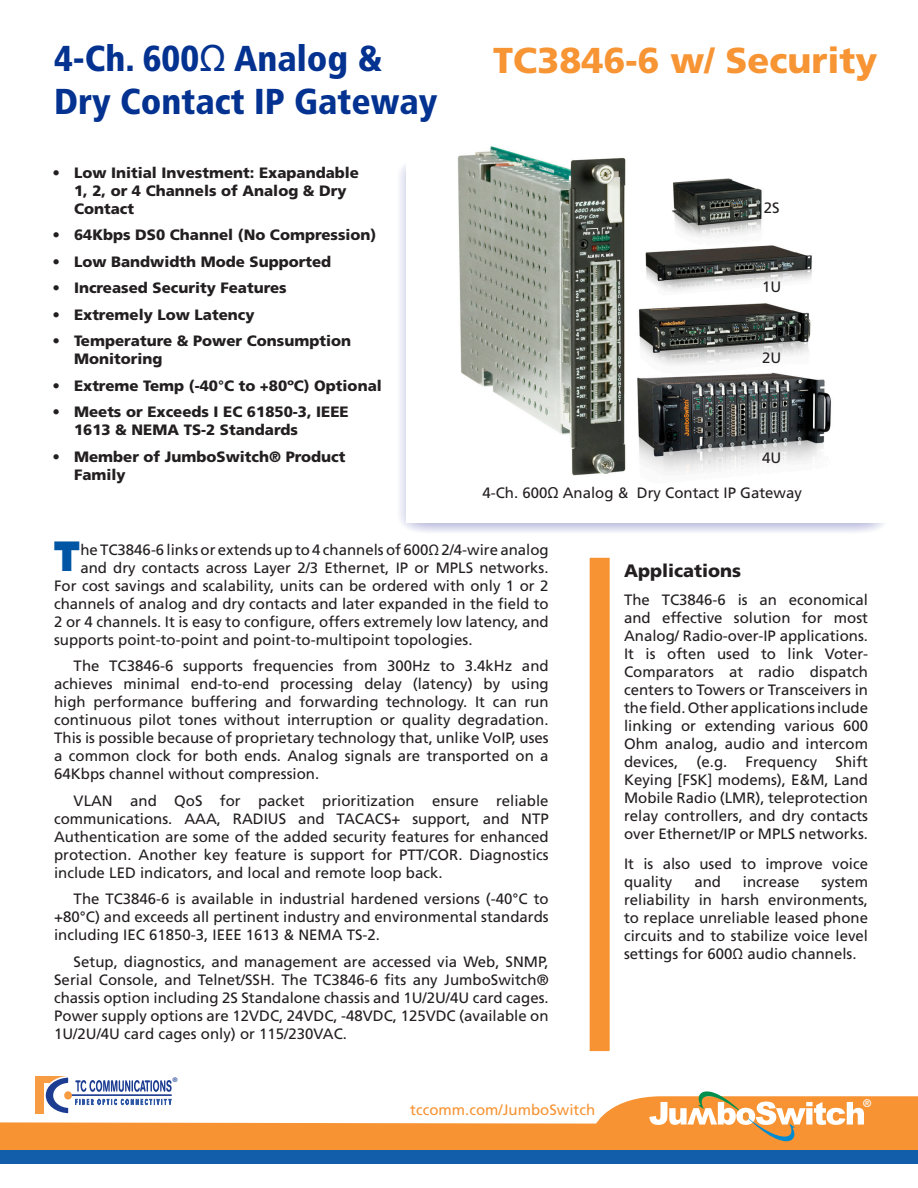
<style>
.page{position:relative;width:918px;height:1188px;background:#fff}
.page>*{position:absolute;margin:0;border:0;box-sizing:border-box;transform-origin:0 0}
.t1{font:900 42.3px "Frutiger LT Std";color:#0055a4;scale:.8 1}
.t2{font:900 condensed 36px/43.2px "Frutiger LT Std";color:#033290}
.t3{font:900 36px "Frutiger LT Std";color:#f79434}
.t4{font:900 18px "Frutiger LT Std";color:#231f20}
.t5{font:15px/18px "Frutiger LT Std";color:#231f20;text-align:justify}
.t6{font:900 15px/18px "Frutiger LT Std";color:#231f20}
.t7{font:15px "Frutiger LT Std";color:#f79332}
.t8{font:11.1px "Frutiger";color:#fff}
.t9{font:6.45px "Frutiger";color:#1b3c91}
.s1{font-family:"Arial";font-weight:400;font-stretch:normal}
.s2{font-family:"Arial"}
</style>
<div class="page">
<img style="left:457px;top:146px;width:376px;height:337px">
<div style="left:590px;top:558px;width:20px;height:493px;background:#f79332"></div>
<svg style="left:0;top:1096px;width:918px;height:54px;fill:#f79332"></svg>
<div style="left:0;top:1150px;width:918px;height:14px;background:#135eab"></div>
<svg style="left:649px;top:1091px;width:215px;height:59px"></svg>
<div style="left:36px;top:1077px;width:8px;height:36px;background:#f89c44"></div>
<svg style="left:43px;top:1076px;width:129px;height:40px"></svg>
<div style="left:64px;top:1091px;width:8px;height:9px;border:2px solid #f89c44;border-radius:50%"></div>
<h2 class="t2" style="left:54px;top:36px;width:385px">4-Ch. 600<span class="s1">Ω</span> Analog &amp;<br>Dry Contact IP Gateway</h2>
<p class="t6" style="left:74px;top:163px;width:287px;text-indent:-22px">• Low Initial Investment: Exapandable<br>1, 2, or 4 Channels of Analog &amp; Dry<br>Contact</p>
<p class="t6" style="left:52px;top:226px;width:326px">• 64Kbps DS0 Channel (No Compression)</p>
<p class="t6" style="left:52px;top:252px;width:280px">• Low Bandwidth Mode Supported</p>
<p class="t6" style="left:52px;top:279px;width:236px">• Increased Security Features</p>
<p class="t6" style="left:52px;top:305px;width:204px">• Extremely Low Latency</p>
<p class="t6" style="left:74px;top:332px;width:279px;text-indent:-22px">• Temperature &amp; Power Consumption<br>Monitoring</p>
<p class="t6" style="left:52px;top:376px;width:331px">• Extreme Temp (-40°C to +80ºC) Optional</p>
<p class="t6" style="left:74px;top:403px;width:276px;text-indent:-22px">• Meets or Exceeds I EC 61850-3, IEEE<br>1613 &amp; NEMA TS-2 Standards</p>
<p class="t6" style="left:74px;top:447px;width:273px;text-indent:-22px">• Member of JumboSwitch® Product<br>Family</p>
<h2 class="t3" style="left:493px;top:38px;width:386px">TC3846-6 w/ Security</h2>
<p class="t5" style="left:764px;top:199px;width:17px">2S</p>
<p class="t5" style="left:762px;top:278px;width:21px">1U</p>
<p class="t5" style="left:762px;top:349px;width:21px">2U</p>
<p class="t5" style="left:762px;top:449px;width:21px">4U</p>
<p class="t5" style="left:482px;top:484px;width:321px">4-Ch. 600<span class="s2">Ω</span> Analog &amp; Dry Contact IP Gateway</p>
<h1 class="t1" style="left:54px;top:531px;width:33px">T</h1>
<p class="t5" style="left:80px;top:541px;width:470px">he TC3846-6 links or extends up to 4 channels of 600Ω 2/4-wire analog</p>
<p class="t5" style="left:80px;top:559px;width:470px">and dry contacts across Layer 2/3 Ethernet, IP or MPLS networks.</p>
<p class="t5" style="left:54px;top:577px;width:496px">For cost savings and scalability, units can be ordered with only 1 or 2</p>
<p class="t5" style="left:54px;top:595px;width:496px">channels of analog and dry contacts and later expanded in the field to</p>
<p class="t5" style="left:54px;top:613px;width:496px">2 or 4 channels. It is easy to configure, offers extremely low latency, and</p>
<p class="t5" style="left:54px;top:631px;width:420px">supports point-to-point and point-to-multipoint topologies.</p>
<p class="t5" style="left:54px;top:657px;width:496px;text-indent:20px">The TC3846-6 supports frequencies from 300Hz to 3.4kHz and achieves minimal end-to-end processing delay (latency) by using high performance buffering and forwarding technology. It can run continuous pilot tones without interruption or quality degradation.<br>This is possible because of proprietary technology that, unlike VoIP, uses a common clock for both ends. Analog signals are transported on a 64Kbps channel without compression.</p>
<p class="t5" style="left:54px;top:792px;width:496px;text-indent:20px">VLAN and QoS for packet prioritization ensure reliable communications. AAA, RADIUS and TACACS+ support, and NTP Authentication are some of the added security features for enhanced protection. Another key feature is support for PTT/COR. Diagnostics include LED indicators, and local and remote loop back.</p>
<p class="t5" style="left:54px;top:890px;width:496px;text-indent:20px">The TC3846-6 is available in industrial hardened versions (-40°C to +80°C) and exceeds all pertinent industry and environmental standards including IEC 61850-3, IEEE 1613 &amp; NEMA TS-2.</p>
<p class="t5" style="left:54px;top:953px;width:496px;text-indent:20px">Setup, diagnostics, and management are accessed via Web, SNMP, Serial Console, and Telnet/SSH. The TC3846-6 fits any JumboSwitch® chassis option including 2S Standalone chassis and 1U/2U/4U card cages.<br>Power supply options are 12VDC, 24VDC, -48VDC, 125VDC (available on 1U/2U/4U card cages only) or 115/230VAC.</p>
<p class="t9" style="left:172px;top:1076px;width:7px">®</p>
<p class="t7" style="left:410px;top:1101px;width:186px">tccomm.com/JumboSwitch</p>
<p class="t4" style="left:624px;top:560px;width:119px">Applications</p>
<p class="t5" style="left:624px;top:591px;width:245px">The TC3846-6 is an economical and effective solution for most Analog/ Radio-over-IP applications.<br>It is often used to link Voter-Comparators at radio dispatch centers to Towers or Transceivers in the field. Other applications include linking or extending various 600<br>Ohm analog, audio and intercom devices, (e.g. Frequency Shift Keying [FSK] modems), E&amp;M, Land Mobile Radio (LMR), teleprotection relay controllers, and dry contacts over Ethernet/IP or MPLS networks.</p>
<p class="t5" style="left:624px;top:855px;width:245px">It is also used to improve voice quality</p>
<p class="t5" style="left:694px;top:873px;width:28px">and</p>
<p class="t5" style="left:743px;top:873px;width:58px">increase</p>
<p class="t5" style="left:624px;top:873px;width:245px;text-indent:197px">system reliability in harsh environments, to replace unreliable leased phone circuits and to stabilize voice level settings for 600Ω audio channels.</p>
<p class="t8" style="left:863px;top:1096px;width:10px">®</p>
</div>
